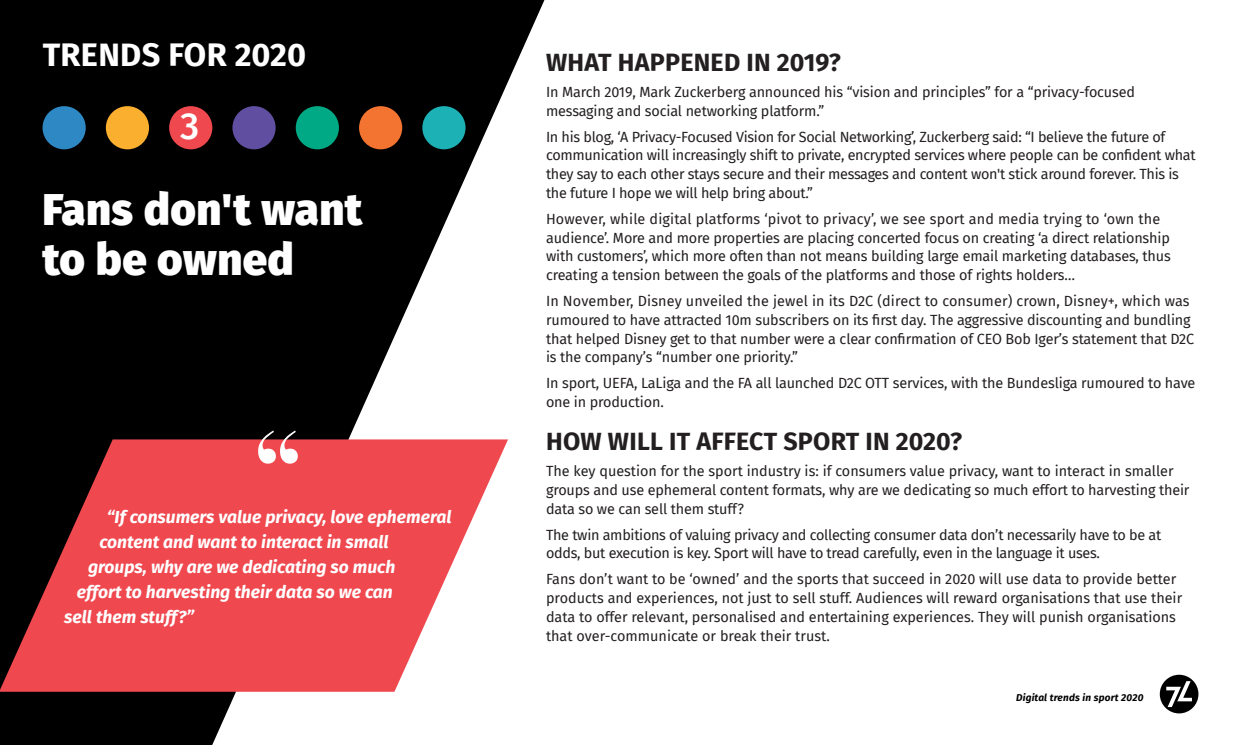
<style>
.page{position:relative;width:1241px;height:745px;background:#fff}
.page>*{position:absolute;margin:0;border:0;box-sizing:border-box;transform-origin:0 0}
.Headline_Text_-_Sent{font:900 43.75px/50px "Fira Sans";letter-spacing:.01em;color:#fff}
.SubHeading_1{font:500 37.5px "Fira Sans";color:#fff}
.SubHeading_1-2{font:700 32.5px "Fira Sans";letter-spacing:.01em;color:#fff}
.Small_Heading_CAPS{font:700 25px "Fira Sans";letter-spacing:.01em;color:#231f20}
.Pull_quote{font:italic 700 17.5px "Fira Sans";color:#fff}
.Body_trends{font:14.38px/18.8px "Fira Sans";letter-spacing:-.01em;color:#231f20}
.t1{font:italic 700 10px "Fira Sans";letter-spacing:.02em;color:#000}
</style>
<div class="page">
<svg style="left:0;top:0;width:544px;height:744px;fill:#000"></svg>
<div style="left:43px;top:106px;width:43px;height:43px;background:#2d88c3;border-radius:50%"></div>
<div style="left:169px;top:106px;width:43px;height:43px;background:#ef484f;border-radius:50%"></div>
<div style="left:106px;top:106px;width:43px;height:43px;background:#fbaf2e;border-radius:50%"></div>
<div style="left:232px;top:106px;width:43px;height:43px;background:#604fa0;border-radius:50%"></div>
<div style="left:359px;top:106px;width:43px;height:43px;background:#f37330;border-radius:50%"></div>
<div style="left:422px;top:106px;width:43px;height:43px;background:#1bb1b5;border-radius:50%"></div>
<div style="left:296px;top:106px;width:43px;height:43px;background:#00a985;border-radius:50%"></div>
<svg style="left:0;top:439px;width:508px;height:252px;background:#d6545a"></svg>
<svg style="left:258px;top:430px;width:40px;height:33px"></svg>
<div style="left:1159px;top:674px;width:39px;height:39px;background:#000;border-radius:50%"></div>
<svg style="left:1165px;top:680px;width:26px;height:26px"></svg>
<p class="SubHeading_1-2" style="left:43px;top:27px;width:265px">TRENDS FOR 2020</p>
<p class="SubHeading_1" style="left:180px;top:96px;width:21px">3</p>
<p class="Headline_Text_-_Sent" style="left:43px;top:181px;width:321px">Fans don't want to be owned</p>
<p class="Pull_quote" style="left:107px;top:502px;width:346px">“If consumers value privacy, love ephemeral</p>
<p class="Pull_quote" style="left:99px;top:527px;width:290px">content and want to interact in small</p>
<p class="Pull_quote" style="left:88px;top:552px;width:309px">groups, why are we dedicating so much</p>
<p class="Pull_quote" style="left:77px;top:577px;width:317px">effort to harvesting their data so we can</p>
<p class="Pull_quote" style="left:64px;top:602px;width:131px">sell them stuff?”</p>
<p class="Small_Heading_CAPS" style="left:546px;top:41px;width:296px">WHAT HAPPENED IN 2019?</p>
<p class="Body_trends" style="left:546px;top:82px;width:590px">In March 2019, Mark Zuckerberg announced his “vision and principles” for a “privacy-focused messaging and social networking platform.”</p>
<p class="Body_trends" style="left:546px;top:127px;width:651px">In his blog, ‘A Privacy-Focused Vision for Social Networking’, Zuckerberg said: “I believe the future of communication will increasingly shift to private, encrypted services where people can be confident what they say to each other stays secure and their messages and content won't stick around forever. This is the future I hope we will help bring about.”</p>
<p class="Body_trends" style="left:546px;top:209px;width:626px">However, while digital platforms ‘pivot to privacy’, we see sport and media trying to ‘own the audience’. More and more properties are placing concerted focus on creating ‘a direct relationship with customers’, which more often than not means building large email marketing databases, thus creating a tension between the goals of the platforms and those of rights holders…</p>
<p class="Body_trends" style="left:546px;top:291px;width:649px">In November, Disney unveiled the jewel in its D2C (direct to consumer) crown, Disney+, which was rumoured to have attracted 10m subscribers on its first day. The aggressive discounting and bundling that helped Disney get to that number were a clear confirmation of CEO Bob Iger’s statement that D2C is the company’s “number one priority.”</p>
<p class="Body_trends" style="left:546px;top:373px;width:650px">In sport, UEFA, LaLiga and the FA all launched D2C OTT services, with the Bundesliga rumoured to have one in production.</p>
<p class="Small_Heading_CAPS" style="left:546px;top:420px;width:417px">HOW WILL IT AFFECT SPORT IN 2020?</p>
<p class="Body_trends" style="left:546px;top:461px;width:645px">The key question for the sport industry is: if consumers value privacy, want to interact in smaller groups and use ephemeral content formats, why are we dedicating so much effort to harvesting their data so we can sell them stuff?</p>
<p class="Body_trends" style="left:546px;top:524px;width:616px">The twin ambitions of valuing privacy and collecting consumer data don’t necessarily have to be at odds, but execution is key. Sport will have to tread carefully, even in the language it uses.</p>
<p class="Body_trends" style="left:546px;top:569px;width:637px">Fans don’t want to be ‘owned’ and the sports that succeed in 2020 will use data to provide better products and experiences, not just to sell stuff. Audiences will reward organisations that use their data to offer relevant, personalised and entertaining experiences. They will punish organisations that over-communicate or break their trust.</p>
<p class="t1" style="left:1015px;top:688px;width:129px">Digital trends in sport 2020</p>
</div>
